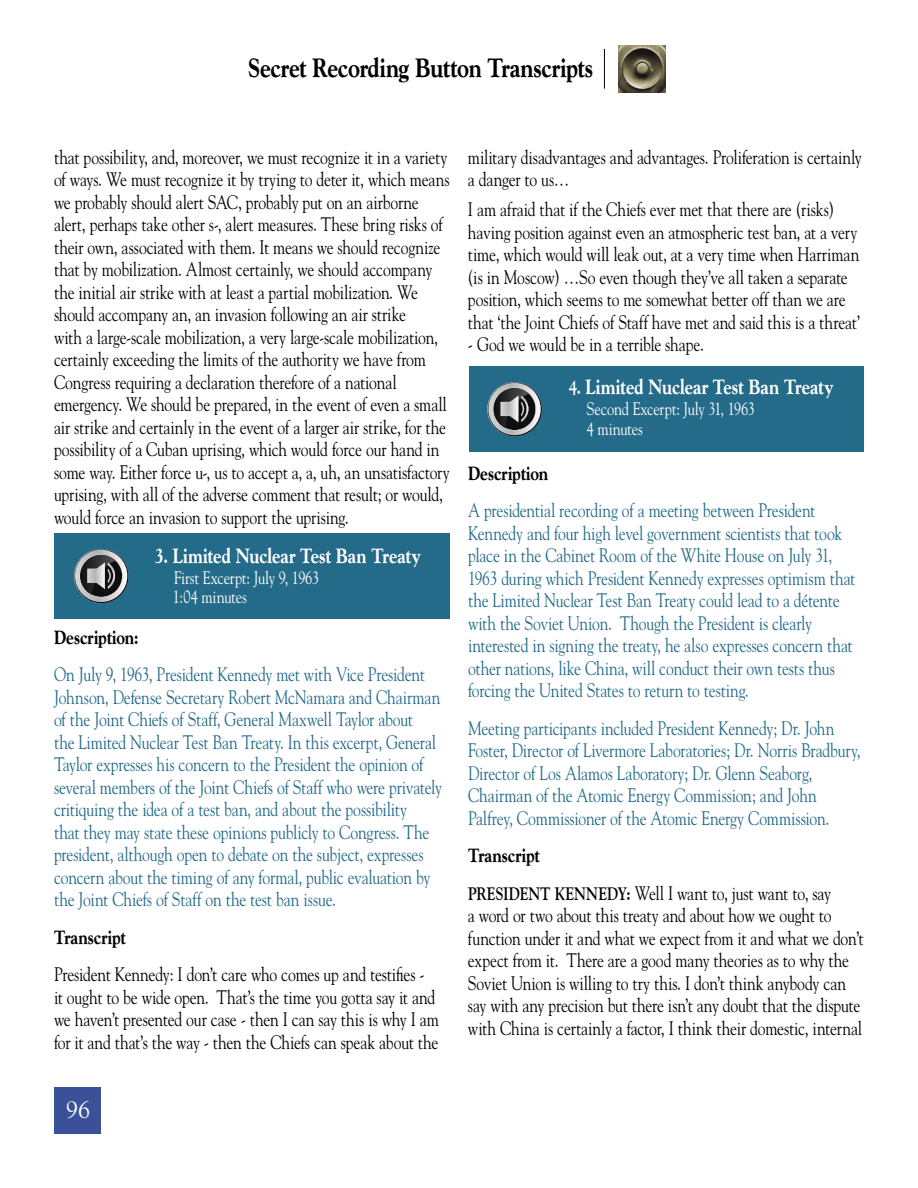
<style>
.page{position:relative;width:918px;height:1188px;background:#fff}
.page>*{position:absolute;margin:0;border:0;box-sizing:border-box;transform-origin:0 0}
.t1{font:800 27px "Goudy";letter-spacing:-.015em;color:#000;scale:.8 1}
.t2{font:24px "Goudy";color:#fff}
.t3{font:800 21px "Goudy";color:#fff;scale:.8 1}
.t4{font:19.5px/22.5px "Goudy";letter-spacing:-.01em;color:#000;scale:.8 1}
.t5{font:19.5px/22.5px "Goudy";letter-spacing:-.015em;color:#246a89;scale:.8 1}
.t6{font:800 19.5px "Goudy";letter-spacing:-.005em;color:#000;scale:.8 1}
.t7{font:18px/19.5px "Goudy";letter-spacing:-.015em;color:#fff;scale:.8 1}
.s1{font-weight:700;font-size:19.5px}
.s2{font-weight:800}
.s3{font-weight:700;font-size:18px}
</style>
<div class="page">
<div style="left:54px;top:533px;width:396px;height:86px;background:#246a89"></div>
<div style="left:470px;top:367px;width:394px;height:85px;background:#246a89"></div>
<div style="left:54px;top:1088px;width:46px;height:46px;background:#3a519a"></div>
<img style="left:619px;top:46px;width:47px;height:46px">
<hr style="left:604px;top:49px;width:1px;height:40px;background:#000">
<svg style="left:74px;top:550px;width:55px;height:54px"></svg>
<svg style="left:487px;top:383px;width:55px;height:54px"></svg>
<h1 class="t1" style="left:248px;top:52px;width:433px">Secret Recording Button Transcripts</h1>
<p class="t4" style="left:54px;top:145px;width:496px">that possibility, and, moreover, we must recognize it in a variety of ways. We must recognize it by trying to deter it, which means we probably should alert SAC, probably put on an airborne alert, perhaps take other s-, alert measures. These bring risks of their own, associated with them. It means we should recognize that by mobilization. Almost certainly, we should accompany the initial air strike with at least a partial mobilization. We should accompany an, an invasion following an air strike<br>with a large-scale mobilization, a very large-scale mobilization, certainly exceeding the limits of the authority we have from Congress requiring a declaration therefore of a national emergency. We should be prepared, in the event of even a small air strike and certainly in the event of a larger air strike, for the possibility of a Cuban uprising, which would force our hand in some way. Either force u-, us to accept a, a, uh, an unsatisfactory uprising, with all of the adverse comment that result; or would, would force an invasion to support the uprising.</p>
<p class="t3" style="left:155px;top:543px;width:334px">3. Limited Nuclear Test Ban Treaty</p>
<p class="t7" style="left:173px;top:567px;width:185px">First Excerpt: July 9, 1963<br>1:04 minutes</p>
<p class="t6" style="left:54px;top:626px;width:107px">Description:</p>
<p class="t5" style="left:54px;top:663px;width:487px">On July 9, 1963, President Kennedy met with Vice President Johnson, Defense Secretary Robert McNamara and Chairman of the Joint Chiefs of Staff, General Maxwell Taylor about<br>the Limited Nuclear Test Ban Treaty. In this excerpt, General Taylor expresses his concern to the President the opinion of several members of the Joint Chiefs of Staff who were privately critiquing the idea of a test ban, and about the possibility<br>that they may state these opinions publicly to Congress. The president, although open to debate on the subject, expresses concern about the timing of any formal, public evaluation by the Joint Chiefs of Staff on the test ban issue.</p>
<p class="t6" style="left:54px;top:926px;width:91px">Transcript</p>
<p class="t4" style="left:54px;top:963px;width:483px">President Kennedy: I don’t care who comes up and testifies -<br>it ought to be wide open. That’s the time you gotta say it and we haven’t presented our case - then I can say this is why I am for it and that’s the way - then the Chiefs can speak about the</p>
<p class="t4" style="left:468px;top:145px;width:494px">military disadvantages and advantages. Proliferation is certainly a danger to us…</p>
<p class="t4" style="left:468px;top:198px;width:492px">I am afraid that if the Chiefs ever met that there are (risks) having position against even an atmospheric test ban, at a very time, which would will leak out, at a very time when Harriman (is in Moscow) …So even though they’ve all taken a separate position, which seems to me somewhat better off than we are that ‘the Joint Chiefs of Staff have met and said this is a threat’</p>
<p class="t4" style="left:468px;top:333px;width:296px">- God we would be in a terrible shape.</p>
<p class="t3" style="left:569px;top:375px;width:332px"><span class="s1">4.</span> Limited Nuclear Test Ban Treaty</p>
<p class="t7" style="left:586px;top:399px;width:212px">Second Excerpt: July 31, 1963<br>4 minutes</p>
<p class="t6" style="left:468px;top:462px;width:102px">Description</p>
<p class="t5" style="left:468px;top:499px;width:486px">A presidential recording of a meeting between President Kennedy and four high level government scientists that took place in the Cabinet Room of the White House on July 31, 1963 during which President Kennedy expresses optimism that the Limited Nuclear Test Ban Treaty could lead to a détente with the Soviet Union. Though the President is clearly interested in signing the treaty, he also expresses concern that other nations, like China, will conduct their own tests thus forcing the United States to return to testing.</p>
<p class="t5" style="left:468px;top:716px;width:493px">Meeting participants included President Kennedy; Dr. John Foster, Director of Livermore Laboratories; Dr. Norris Bradbury, Director of Los Alamos Laboratory; Dr. Glenn Seaborg, Chairman of the Atomic Energy Commission; and John Palfrey, Commissioner of the Atomic Energy Commission.</p>
<p class="t4" style="left:468px;top:836px;width:455px;line-height:37.5px"><span class="s2">Transcript<br></span><span class="s3">PRESIDENT KENNEDY:</span> Well I want to, just want to, say</p>
<p class="t4" style="left:468px;top:903px;width:496px">a word or two about this treaty and about how we ought to function under it and what we expect from it and what we don’t expect from it. There are a good many theories as to why the Soviet Union is willing to try this. I don’t think anybody can say with any precision but there isn’t any doubt that the dispute with China is certainly a factor, I think their domestic, internal</p>
<p class="t2" style="left:66px;top:1095px;width:25px">96</p>
</div>
